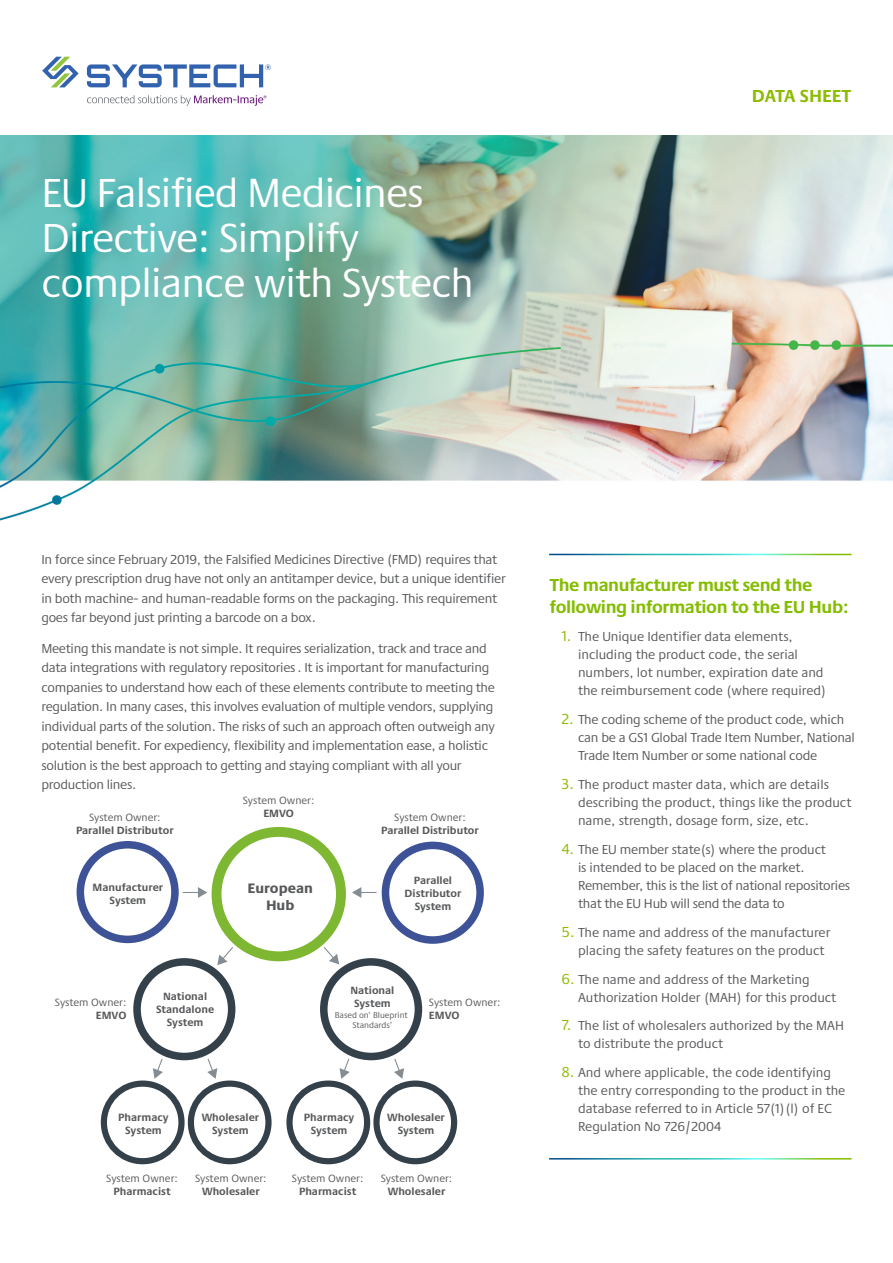
<style>
.page{position:relative;width:893px;height:1263px;background:#fff}
.page>*{position:absolute;margin:0;border:0;box-sizing:border-box;transform-origin:0 0}
.t1{font:42px/45px "Praxis Next";letter-spacing:-.02em;color:#fff}
._2nd_Subtitle{font:700 18px/21.6px "Praxis Next";letter-spacing:-.025em;color:#84bd00}
.t2{font:700 18px "Praxis Next";color:#8dbb00}
.t3{font:800 14.25px/17.1px "Praxis Next";color:#58595b;text-align:center}
.t4{font:13.5px/19.5px "Praxis Next";letter-spacing:-.02em;color:#57585a}
.t5{font:13.5px/18px "Praxis Next";color:#57585a}
.t6{font:700 10.95px/13px "Praxis Next";color:#58595b;text-align:center}
.t7{font:10.95px/13px "Praxis Next";color:#58595b;text-align:center}
.t8{font:8.7px/10.5px "Praxis Next";color:#58595b;text-align:center}
.s1{font-weight:400}
.s2{font-weight:700}
.s3{font-size:15px;color:#8dbb00}
</style>
<div class="page">
<img style="left:0;top:136px;width:893px;height:420px">
<hr style="left:549px;top:554px;width:302px;height:1px;background:#fff">
<svg style="left:42px;top:57px;width:37px;height:30px"></svg>
<svg style="left:87px;top:64px;width:184px;height:23px"></svg>
<svg style="left:87px;top:95px;width:180px;height:11px"></svg>
<div style="left:212px;top:827px;width:134px;height:134px;border:10px solid #7eb731;border-radius:50%"></div>
<div style="left:382px;top:842px;width:102px;height:102px;border:8px solid #3d5297;border-radius:50%"></div>
<div style="left:320px;top:958px;width:102px;height:102px;border:8px solid #34404a;border-radius:50%"></div>
<div style="left:133px;top:958px;width:102px;height:102px;border:8px solid #34404a;border-radius:50%"></div>
<div style="left:101px;top:1080px;width:84px;height:84px;border:6px solid #34404a;border-radius:50%"></div>
<div style="left:188px;top:1080px;width:84px;height:84px;border:6px solid #34404a;border-radius:50%"></div>
<svg style="left:352px;top:887px;width:25px;height:11px"></svg>
<div style="left:77px;top:841px;width:102px;height:102px;border:8px solid #3d5297;border-radius:50%"></div>
<svg style="left:183px;top:887px;width:24px;height:11px"></svg>
<svg style="left:217px;top:947px;width:16px;height:18px"></svg>
<svg style="left:323px;top:947px;width:16px;height:17px"></svg>
<div style="left:286px;top:1080px;width:84px;height:84px;border:6px solid #34404a;border-radius:50%"></div>
<div style="left:373px;top:1080px;width:84px;height:84px;border:6px solid #34404a;border-radius:50%"></div>
<svg style="left:153px;top:1058px;width:10px;height:21px"></svg>
<svg style="left:207px;top:1058px;width:10px;height:21px"></svg>
<svg style="left:339px;top:1058px;width:11px;height:21px"></svg>
<svg style="left:394px;top:1059px;width:10px;height:20px"></svg>
<p class="t1" style="left:41px;top:169px;width:434px">EU Falsified Medicines<br>Directive: Simplify compliance with Systech</p>
<p class="t2" style="left:752px;top:82px;width:101px">DATA SHEET</p>
<p class="t4" style="left:41px;top:549px;width:466px">In force since February 2019, the Falsified Medicines Directive (FMD) requires that every prescription drug have not only an antitamper device, but a unique identifier in both machine- and human-readable forms on the packaging. This requirement goes far beyond just printing a barcode on a box.</p>
<p class="t4" style="left:41px;top:638px;width:455px">Meeting this mandate is not simple. It requires serialization, track and trace and data integrations with regulatory repositories . It is important for manufacturing companies to understand how each of these elements contribute to meeting the regulation. In many cases, this involves evaluation of multiple vendors, supplying individual parts of the solution. The risks of such an approach often outweigh any potential benefit. For expediency, flexibility and implementation ease, a holistic solution is the best approach to getting and staying compliant with all your production lines.</p>
<p class="t6" style="left:76px;top:810px;width:99px"><span class="s1">System Owner:<br></span>Parallel Distributor</p>
<p class="t6" style="left:93px;top:880px;width:72px">Manufacturer<br>System</p>
<p class="t7" style="left:243px;top:794px;width:73px">System Owner:<br><span class="s2">EMVO</span></p>
<p class="t6" style="left:381px;top:810px;width:99px"><span class="s1">System Owner:<br></span>Parallel Distributor</p>
<p class="t3" style="left:248px;top:878px;width:67px">European<br>Hub</p>
<p class="t6" style="left:405px;top:873px;width:58px">Parallel<br>Distributor<br>System</p>
<p class="t7" style="left:55px;top:995px;width:73px;text-align:right">System Owner:<br><span class="s2">EMVO</span></p>
<p class="t6" style="left:156px;top:989px;width:60px">National<br>Standalone<br>System</p>
<p class="t6" style="left:350px;top:983px;width:46px">National<br>System</p>
<p class="t8" style="left:335px;top:1009px;width:74px">Based on‘ Blueprint<br>Standards’</p>
<p class="t7" style="left:429px;top:995px;width:73px;text-align:left">System Owner:<br><span class="s2">EMVO</span></p>
<p class="t6" style="left:118px;top:1110px;width:52px">Pharmacy<br>System</p>
<p class="t6" style="left:202px;top:1110px;width:59px">Wholesaler<br>System</p>
<p class="t7" style="left:106px;top:1171px;width:73px">System Owner:<br><span class="s2">Pharmacist</span></p>
<p class="t7" style="left:195px;top:1171px;width:73px">System Owner:<br><span class="s2">Wholesaler</span></p>
<p class="t6" style="left:304px;top:1110px;width:52px">Pharmacy<br>System</p>
<p class="t6" style="left:387px;top:1110px;width:59px">Wholesaler<br>System</p>
<p class="t7" style="left:292px;top:1171px;width:73px">System Owner:<br><span class="s2">Pharmacist</span></p>
<p class="t7" style="left:381px;top:1171px;width:73px">System Owner:<br><span class="s2">Wholesaler</span></p>
<p class="_2nd_Subtitle" style="left:549px;top:573px;width:301px">The manufacturer must send the following information to the EU Hub:</p>
<p class="t5" style="left:578px;top:627px;width:250px;text-indent:-16px"><span class="s3">1.</span> The Unique Identifier data elements, including the product code, the serial numbers, lot number, expiration date and the reimbursement code (where required)</p>
<p class="t4" style="left:578px;top:710px;width:278px;line-height:18px;text-indent:-16px"><span class="s3">2.</span> The coding scheme of the product code, which can be a GS1 Global Trade Item Number, National<br>Trade Item Number or some national code</p>
<p class="t5" style="left:578px;top:775px;width:275px;text-indent:-16px"><span class="s3">3.</span> The product master data, which are details describing the product, things like the product name, strength, dosage form, size, etc.</p>
<p class="t4" style="left:578px;top:840px;width:274px;line-height:18px;text-indent:-16px"><span class="s3">4.</span> The EU member state(s) where the product<br>is intended to be placed on the market.<br>Remember, this is the list of national repositories that the EU Hub will send the data to</p>
<p class="t5" style="left:578px;top:923px;width:254px;text-indent:-16px"><span class="s3">5.</span> The name and address of the manufacturer placing the safety features on the product</p>
<p class="t5" style="left:578px;top:969px;width:260px;text-indent:-16px"><span class="s3">6.</span> The name and address of the Marketing<br>Authorization Holder (MAH) for this product</p>
<p class="t5" style="left:578px;top:1016px;width:268px;text-indent:-16px"><span class="s3">7.</span> The list of wholesalers authorized by the MAH to distribute the product</p>
<p class="t5" style="left:578px;top:1063px;width:269px;text-indent:-16px"><span class="s3">8.</span> And where applicable, the code identifying the entry corresponding to the product in the database referred to in Article 57(1)(l) of EC Regulation No 726/2004</p>
</div>
